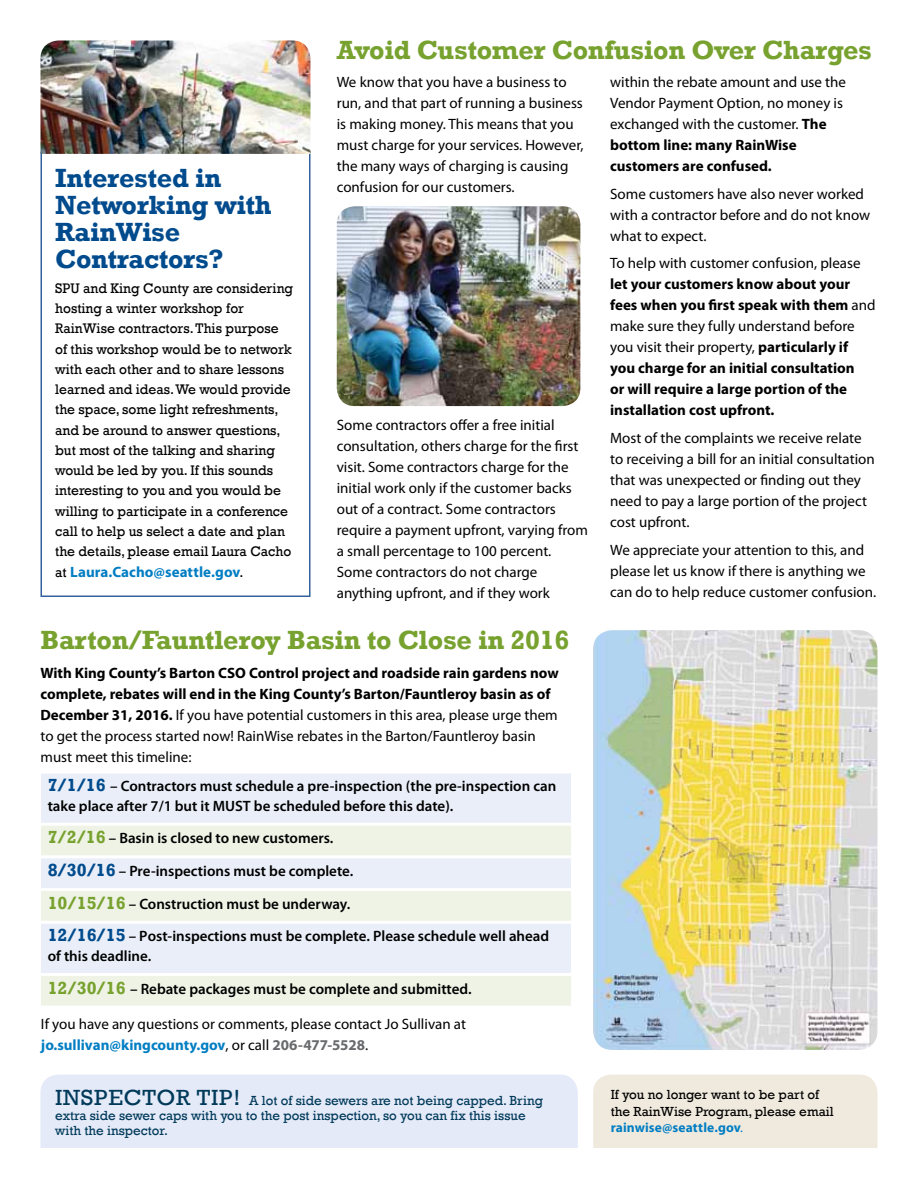
<style>
.page{position:relative;width:918px;height:1188px;background:#fff}
.page>*{position:absolute;margin:0;border:0;box-sizing:border-box;transform-origin:0 0}
.t1{font:700 27px "Rockwell";letter-spacing:-.01em;color:#78a22f}
.t2{font:700 27px/27px "Rockwell";letter-spacing:-.01em;color:#004b8d}
.t3{font:15px/21px "Myriad Pro";color:#000}
.t4{font:700 15px/21px "Myriad Pro";color:#000}
.t5{font:600 15px/32.7px "Myriad Pro";color:#000}
.t6{font:700 15px "Myriad Pro";letter-spacing:.005em;color:#007dc3}
.t7{font:14.25px/20.2px "Rockwell";color:#000}
.t8{font:13.5px/15px "Rockwell";color:#00395a}
.t9{font:13.5px/16.5px "Rockwell";color:#000}
.t10{font:700 13.5px "Myriad Pro";letter-spacing:.01em;color:#007dc3}
.s1{font-family:"Rockwell";font-weight:400;font-size:14.25px;color:#000}
.s2{font-weight:700}
.s3{font-weight:400}
.s4{font-family:"Rockwell";font-weight:700;font-size:18px;color:#004b8d}
.s5{font-family:"Rockwell";font-weight:700;font-size:18px;color:#78a22f}
.s6{font-weight:700;color:#007dc3}
.s7{font-weight:700;color:#696a6d}
.s8{font-size:22.5px}
</style>
<div class="page">
<div style="left:40px;top:1075px;width:538px;height:73px;background:#e4eaf7"></div>
<div style="left:40px;top:152px;width:270px;height:445px;border:2px solid #32619e"></div>
<img style="left:40px;top:40px;width:270px;height:114px">
<div style="left:593px;top:1075px;width:284px;height:73px;background:#f0eade"></div>
<img style="left:593px;top:630px;width:285px;height:420px">
<div style="left:41px;top:774px;width:530px;height:49px;background:#e9eef8"></div>
<svg style="left:41px;top:826px;width:530px;height:180px;background:#ebf0ee"></svg>
<hr style="left:41px;top:855px;width:530px;height:3px;background:#fff">
<hr style="left:41px;top:888px;width:530px;height:3px;background:#fff">
<hr style="left:41px;top:921px;width:530px;height:3px;background:#fff">
<hr style="left:41px;top:973px;width:530px;height:3px;background:#fff">
<img style="left:337px;top:206px;width:243px;height:200px">
<h1 class="t2" style="left:55px;top:164px;width:218px">Interested in<br>Networking with<br>RainWise<br>Contractors?</h1>
<p class="t7" style="left:55px;top:278px;width:240px">SPU and King County are considering hosting a winter workshop for RainWise contractors. This purpose of this workshop would be to network with each other and to share lessons learned and ideas. We would provide the space, some light refreshments, and be around to answer questions, but most of the talking and sharing would be led by you. If this sounds interesting to you and you would be willing to participate in a conference call to help us select a date and plan the details, please email Laura Cacho</p>
<p class="t6" style="left:55px;top:562px;width:190px"><span class="s1">at</span> Laura.Cacho@seattle.gov<span class="s1">.</span></p>
<h1 class="t1" style="left:337px;top:34px;width:537px">Avoid Customer Confusion Over Charges</h1>
<p class="t3" style="left:337px;top:71px;width:248px">We know that you have a business to run, and that part of running a business is making money. This means that you must charge for your services. However, the many ways of charging is causing confusion for our customers.</p>
<p class="t3" style="left:610px;top:71px;width:237px">within the rebate amount and use the<br>Vendor Payment Option, no money is exchanged with the customer. <span class="s2">The bottom line: many RainWise customers are confused.</span></p>
<p class="t3" style="left:610px;top:183px;width:262px">Some customers have also never worked with a contractor before and do not know what to expect.</p>
<p class="t3" style="left:610px;top:253px;width:252px">To help with customer confusion, please</p>
<p class="t4" style="left:610px;top:273px;width:267px">let your customers know about your fees when you first speak with them <span class="s3">and make sure they fully understand before you visit their property,</span> particularly if you charge for an initial consultation<br>or will require a large portion of the installation cost upfront.</p>
<p class="t3" style="left:610px;top:427px;width:266px">Most of the complaints we receive relate to receiving a bill for an initial consultation that was unexpected or finding out they need to pay a large portion of the project cost upfront.</p>
<p class="t3" style="left:610px;top:539px;width:268px">We appreciate your attention to this, and please let us know if there is anything we can do to help reduce customer confusion.</p>
<p class="t3" style="left:337px;top:414px;width:253px">Some contractors offer a free initial consultation, others charge for the first visit. Some contractors charge for the initial work only if the customer backs out of a contract. Some contractors require a payment upfront, varying from a small percentage to 100 percent.<br>Some contractors do not charge anything upfront, and if they work</p>
<h1 class="t1" style="left:40px;top:624px;width:530px">Barton/Fauntleroy Basin to Close in 2016</h1>
<p class="t4" style="left:40px;top:662px;width:520px">With King County’s Barton CSO Control project and roadside rain gardens now complete, rebates will end in the King County’s Barton/Fauntleroy basin as of December 31, 2016. <span class="s3">If you have potential customers in this area, please urge them to get the process started now! RainWise rebates in the Barton/Fauntleroy basin must meet this timeline:</span></p>
<p class="t5" style="left:48px;top:776px;width:510px;line-height:19.5px"><span class="s4">7/1/16</span> – Contractors must schedule a pre-inspection (the pre-inspection can take place after 7/1 but it MUST be scheduled before this date).</p>
<p class="t5" style="left:48px;top:822px;width:503px"><span class="s5">7/2/16</span> – Basin is closed to new customers.<br><span class="s4">8/30/16</span> – Pre-inspections must be complete.<br><span class="s5">10/15/16</span> – Construction must be underway.<br><span class="s4">12/16/15</span> – Post-inspections must be complete. Please schedule well ahead</p>
<p class="t5" style="left:48px;top:939px;width:425px">of this deadline.<br><span class="s5">12/30/16</span> – Rebate packages must be complete and submitted.</p>
<p class="t3" style="left:41px;top:1014px;width:427px">If you have any questions or comments, please contact Jo Sullivan at <span class="s6">jo.sullivan@kingcounty.gov</span>, or call <span class="s7">206-477-5528</span>.</p>
<p class="t8" style="left:55px;top:1093px;width:489px"><span class="s8">Inspector TIP!</span> A lot of side sewers are not being capped. Bring extra side sewer caps with you to the post inspection, so you can fix this issue with the inspector.</p>
<p class="t9" style="left:611px;top:1087px;width:225px">If you no longer want to be part of the RainWise Program, please email</p>
<p class="t10" style="left:611px;top:1119px;width:134px">rainwise@seattle.gov<span class="s3">.</span></p>
</div>
